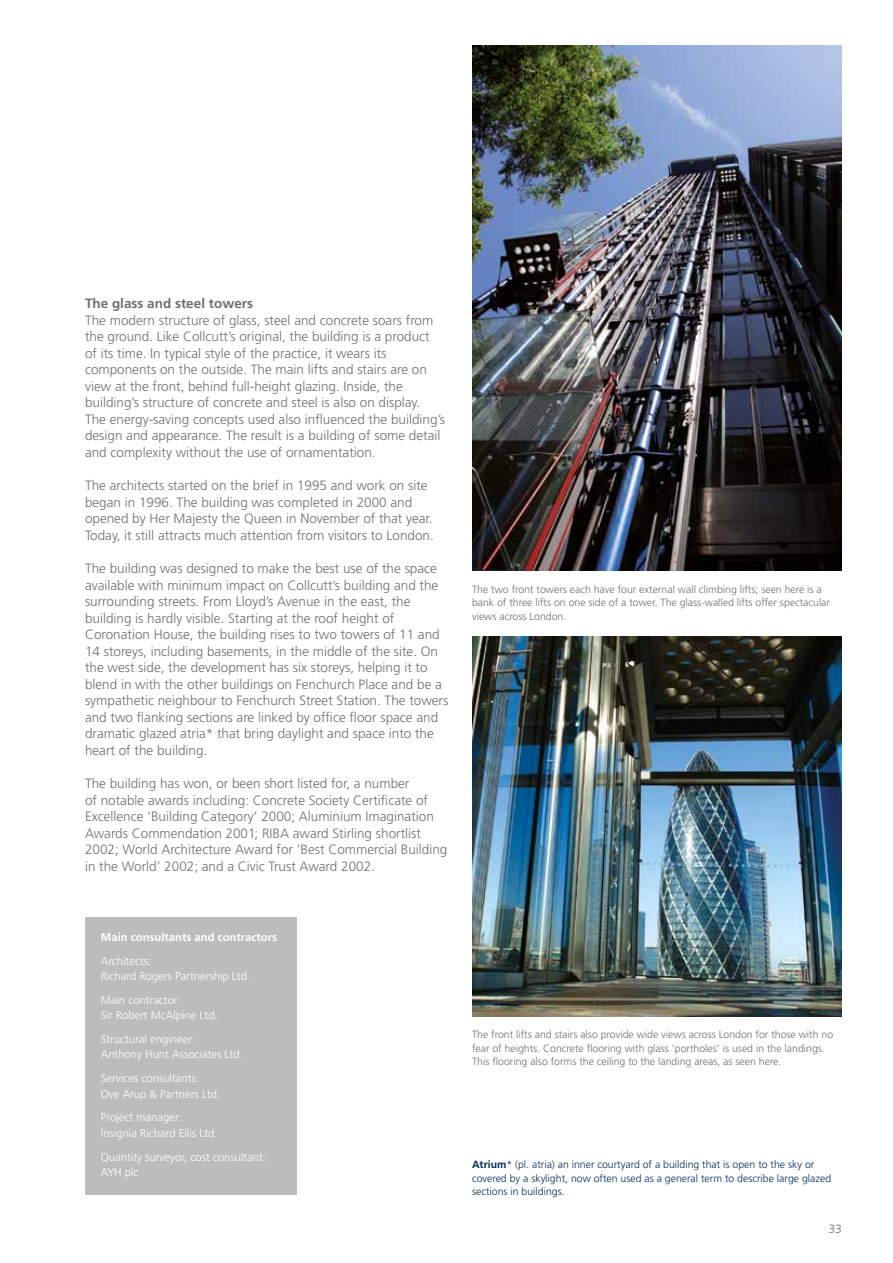
<style>
.page{position:relative;width:893px;height:1263px;background:#fff}
.page>*{position:absolute;margin:0;border:0;box-sizing:border-box;transform-origin:0 0}
.t1{font:300 13.5px/16.5px "Frutiger";color:#706f6f}
.t2{font:700 13.5px "Frutiger";color:#706f6f}
.t3{font:300 12px "Frutiger";color:#706f6f}
.t4{font:300 11.25px/15.3px "Frutiger";color:#fff}
.t5{font:700 11.25px "Frutiger";color:#fff}
.t6{font:300 10.5px/13.5px "Frutiger";color:#706f6f}
.t7{font:300 10.5px/13.5px "Frutiger";color:#002d5a}
.s1{font-weight:700}
</style>
<div class="page">
<img style="left:472px;top:45px;width:370px;height:526px">
<img style="left:472px;top:637px;width:370px;height:379px">
<div style="left:85px;top:917px;width:211px;height:278px;background:#bcbcbc"></div>
<p class="t2" style="left:85px;top:296px;width:170px">The glass and steel towers</p>
<p class="t1" style="left:85px;top:312px;width:362px">The modern structure of glass, steel and concrete soars from the ground. Like Collcutt’s original, the building is a product<br>of its time. In typical style of the practice, it wears its components on the outside. The main lifts and stairs are on view at the front, behind full-height glazing. Inside, the building’s structure of concrete and steel is also on display.<br>The energy-saving concepts used also influenced the building’s design and appearance. The result is a building of some detail and complexity without the use of ornamentation.</p>
<p class="t1" style="left:85px;top:477px;width:350px">The architects started on the brief in 1995 and work on site began in 1996. The building was completed in 2000 and opened by Her Majesty the Queen in November of that year.<br>Today, it still attracts much attention from visitors to London.</p>
<p class="t1" style="left:85px;top:560px;width:365px">The building was designed to make the best use of the space available with minimum impact on Collcutt’s building and the surrounding streets. From Lloyd’s Avenue in the east, the building is hardly visible. Starting at the roof height of Coronation House, the building rises to two towers of 11 and 14 storeys, including basements, in the middle of the site. On the west side, the development has six storeys, helping it to blend in with the other buildings on Fenchurch Place and be a sympathetic neighbour to Fenchurch Street Station. The towers and two flanking sections are linked by office floor space and dramatic glazed atria* that bring daylight and space into the heart of the building.</p>
<p class="t1" style="left:85px;top:775px;width:364px">The building has won, or been short listed for, a number<br>of notable awards including: Concrete Society Certificate of Excellence ‘Building Category’ 2000; Aluminium Imagination Awards Commendation 2001; RIBA award Stirling shortlist 2002; World Architecture Award for ‘Best Commercial Building in the World’ 2002; and a Civic Trust Award 2002.</p>
<p class="t5" style="left:101px;top:931px;width:178px">Main consultants and contractors</p>
<p class="t4" style="left:101px;top:953px;width:151px">Architects:<br>Richard Rogers Partnership Ltd.</p>
<p class="t4" style="left:101px;top:992px;width:118px">Main contractor:<br>Sir Robert McAlpine Ltd.</p>
<p class="t4" style="left:101px;top:1031px;width:143px">Structural engineer:<br>Anthony Hunt Associates Ltd.</p>
<p class="t4" style="left:101px;top:1071px;width:121px">Services consultants:<br>Ove Arup &amp; Partners Ltd.</p>
<p class="t4" style="left:101px;top:1110px;width:118px">Project manager:<br>Insignia Richard Ellis Ltd.</p>
<p class="t4" style="left:101px;top:1149px;width:167px">Quantity surveyor, cost consultant:<br>AYH plc</p>
<p class="t6" style="left:472px;top:582px;width:360px">The two front towers each have four external wall climbing lifts; seen here is a bank of three lifts on one side of a tower. The glass-walled lifts offer spectacular views across London.</p>
<p class="t6" style="left:472px;top:1028px;width:363px">The front lifts and stairs also provide wide views across London for those with no fear of heights. Concrete flooring with glass ‘portholes’ is used in the landings.<br>This flooring also forms the ceiling to the landing areas, as seen here.</p>
<p class="t7" style="left:472px;top:1158px;width:361px"><span class="s1">Atrium</span>* (pl. atria) an inner courtyard of a building that is open to the sky or covered by a skylight, now often used as a general term to describe large glazed sections in buildings.</p>
<p class="t3" style="left:829px;top:1222px;width:15px">33</p>
</div>
